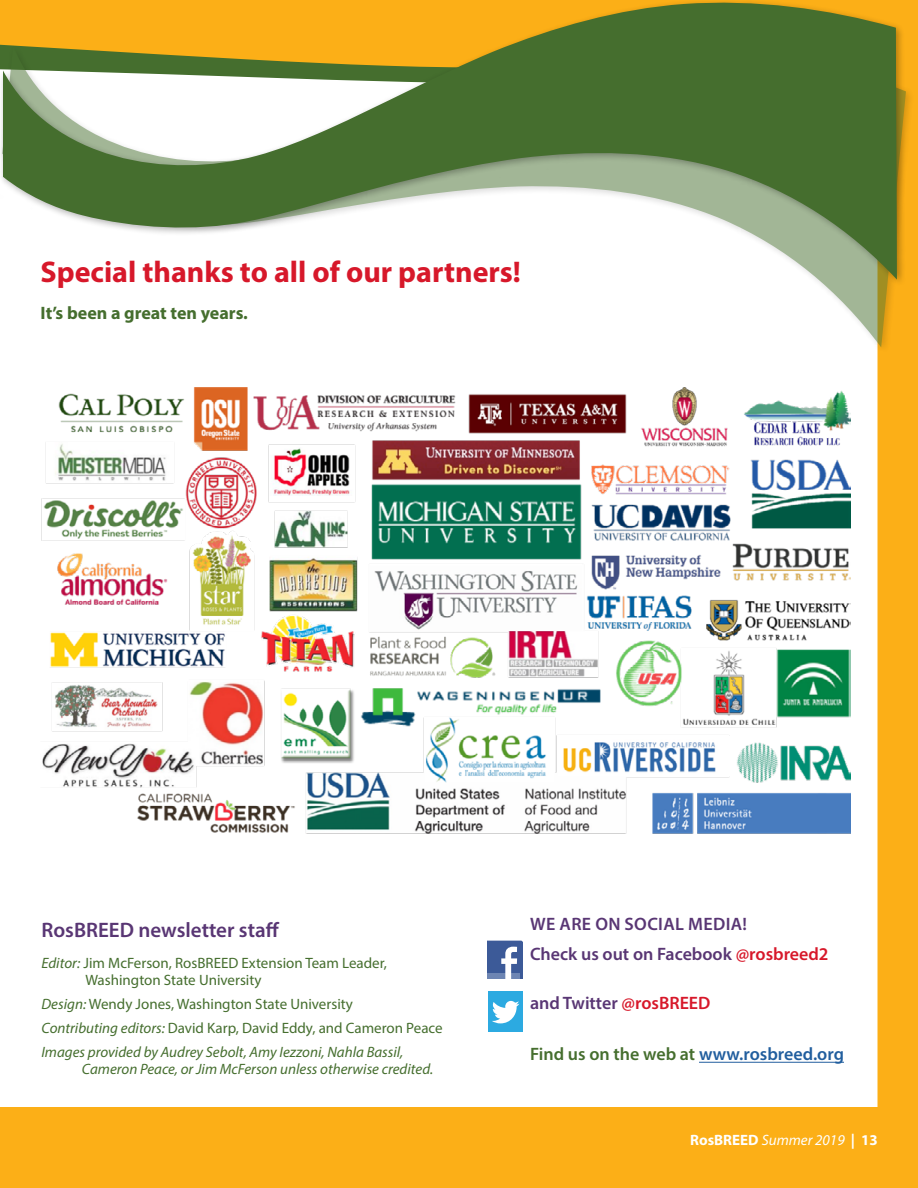
<style>
.page{position:relative;width:918px;height:1188px;background:#fcaf17}
.page>*{position:absolute;margin:0;border:0;box-sizing:border-box;transform-origin:0 0}
.t1{font:700 30px "Myriad Pro";color:#d7182a}
.t2{font:600 21px "Myriad Pro";color:#593674}
.t3{font:600 18px/30px "Myriad Pro";color:#593674}
.t4{font:600 18px "Myriad Pro";color:#456e2e}
.t5{font:700 18px "Myriad Pro";color:#456e2e}
.t6{font:italic 15px/24px "Myriad Pro";color:#456e2e}
.t7{font:15px/17.2px "Myriad Pro";color:#456e2e}
.t8{font:700 15px "Myriad Pro";color:#fff}
.s1{font-style:italic}
.s2{font-style:normal}
.s3{color:#d7182a}
.s4{color:#215e9e}
.s5{font-weight:400;font-style:italic}
</style>
<div class="page">
<div style="left:0;top:355px;width:878px;height:752px;background:#fff"></div>
<div style="left:0;top:41px;width:915px;height:314px;background:#000;opacity:.3"></div>
<div style="left:2px;top:288px;width:904px;height:59px;background:#fff"></div>
<div style="left:0;top:0;width:906px;height:288px;background:#000;opacity:.3"></div>
<svg style="left:3px;top:0;width:894px;height:280px;background:#a1aa76"></svg>
<img style="left:41px;top:387px;width:809px;height:448px">
<div style="left:41px;top:906px;width:833px;height:174px;background:#fff"></div>
<hr style="left:699px;top:1062px;width:145px;height:1px;background:#215e9e">
<div style="left:488px;top:991px;width:35px;height:41px;background:#2caae1"></div>
<svg style="left:492px;top:1001px;width:27px;height:22px"></svg>
<svg style="left:488px;top:941px;width:35px;height:38px"></svg>
<h1 class="t1" style="left:40px;top:252px;width:482px">Special thanks to all of our partners!</h1>
<p class="t5" style="left:40px;top:301px;width:209px">It’s been a great ten years.</p>
<h2 class="t2" style="left:41px;top:917px;width:239px">RosBREED newsletter staff</h2>
<p class="t7" style="left:85px;top:954px;width:303px;text-indent:-44px"><span class="s1">Editor:</span> Jim McFerson, RosBREED Extension Team Leader,<br>Washington State University</p>
<p class="t6" style="left:41px;top:992px;width:403px">Design: <span class="s2">Wendy Jones, Washington State University<br></span>Contributing editors: <span class="s2">David Karp, David Eddy, and Cameron Peace<br></span>Images provided by Audrey Sebolt, Amy Iezzoni, Nahla Bassil,</p>
<p class="t6" style="left:82px;top:1057px;width:353px">Cameron Peace, or Jim McFerson unless otherwise credited.</p>
<p class="t3" style="left:530px;top:908px;width:300px">WE ARE ON SOCIAL MEDIA!<br>Check us out on Facebook <span class="s3">@rosbreed2</span></p>
<p class="t3" style="left:530px;top:988px;width:182px">and Twitter <span class="s3">@rosBREED</span></p>
<p class="t4" style="left:530px;top:1043px;width:315px">Find us on the web at <span class="s4">www.rosbreed.org</span></p>
<p class="t8" style="left:690px;top:1130px;width:189px">RosBREED <span class="s5">Summer 2019</span> | 13</p>
</div>
